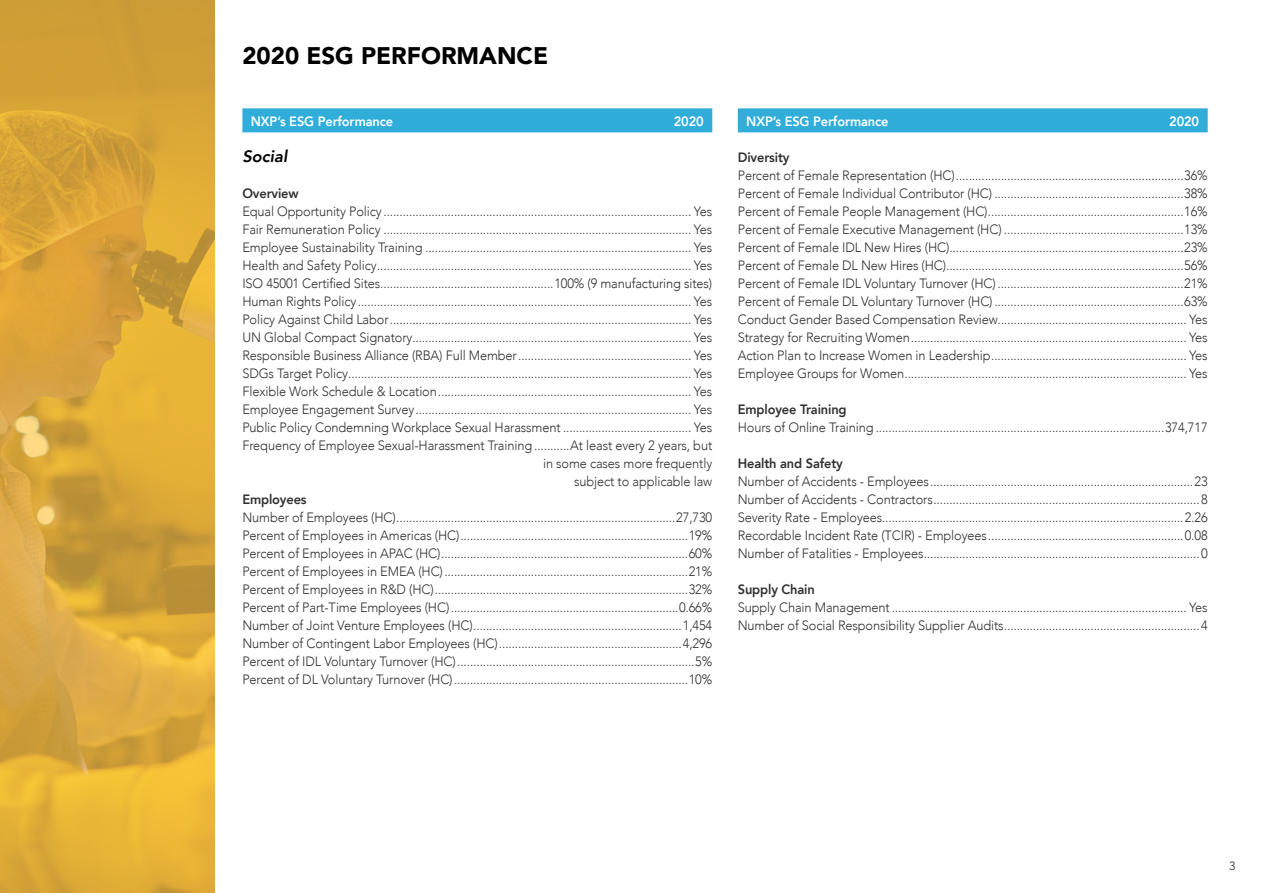
<style>
.page{position:relative;width:1263px;height:893px;background:#fff}
.page>*{position:absolute;margin:0;border:0;box-sizing:border-box;transform-origin:0 0}
.t1{font:900 24px "Avenir";color:#000}
.t2{font:italic 800 16.5px "Avenir";color:#000}
.t3{font:300 13.5px/18px "Avenir";letter-spacing:-.01em;color:#30302f;text-align:justify;scale:.95 1}
.t4{font:800 13.5px "Avenir";letter-spacing:-.01em;color:#30302f;scale:.95 1}
.t5{font:800 13.5px "Avenir";letter-spacing:-.01em;color:#fff;scale:.95 1}
.t6{font:300 12px "Avenir";color:#30302f}
</style>
<div class="page">
<div style="left:242px;top:108px;width:470px;height:24px;background:#31adda"></div>
<div style="left:738px;top:108px;width:470px;height:24px;background:#31adda"></div>
<svg style="left:0;top:0;width:215px;height:893px;background:#daa739"></svg>
<h1 class="t1" style="left:242px;top:35px;width:307px">2020 ESG PERFORMANCE</h1>
<p class="t5" style="left:251px;top:111px;width:151px">NXP’s ESG Performance</p>
<p class="t5" style="left:674px;top:111px;width:33px">2020</p>
<p class="t2" style="left:242px;top:146px;width:46px">Social</p>
<p class="t4" style="left:242px;top:183px;width:61px">Overview</p>
<p class="t3" style="left:242px;top:202px;width:496px;text-align:right">Equal Opportunity Policy ................................................................................................ Yes Fair Remuneration Policy ................................................................................................ Yes Employee Sustainability Training ................................................................................... Yes Health and Safety Policy.................................................................................................. Yes ISO 45001 Certified Sites......................................................100% (9 manufacturing sites)<br>Human Rights Policy........................................................................................................ Yes Policy Against Child Labor.............................................................................................. Yes UN Global Compact Signatory....................................................................................... Yes Responsible Business Alliance (RBA) Full Member...................................................... Yes SDGs Target Policy........................................................................................................... Yes Flexible Work Schedule &amp; Location............................................................................... Yes Employee Engagement Survey...................................................................................... Yes Public Policy Condemning Workplace Sexual Harassment ........................................ Yes Frequency of Employee Sexual-Harassment Training ...........At least every 2 years, but in some cases more frequently<br>subject to applicable law</p>
<p class="t4" style="left:242px;top:489px;width:69px">Employees</p>
<p class="t3" style="left:242px;top:508px;width:496px">Number of Employees (HC).......................................................................................27,730<br>Percent of Employees in Americas (HC).......................................................................19% Percent of Employees in APAC (HC).............................................................................60% Percent of Employees in EMEA (HC)............................................................................21% Percent of Employees in R&amp;D (HC)...............................................................................32% Percent of Part-Time Employees (HC).......................................................................0.66% Number of Joint Venture Employees (HC).................................................................1,454<br>Number of Contingent Labor Employees (HC).........................................................4,296<br>Percent of IDL Voluntary Turnover (HC)..........................................................................5% Percent of DL Voluntary Turnover (HC).........................................................................10%</p>
<p class="t5" style="left:746px;top:111px;width:151px">NXP’s ESG Performance</p>
<p class="t5" style="left:1169px;top:111px;width:33px">2020</p>
<p class="t4" style="left:738px;top:147px;width:56px">Diversity</p>
<p class="t3" style="left:738px;top:166px;width:496px">Percent of Female Representation (HC).......................................................................36% Percent of Female Individual Contributor (HC) ...........................................................38% Percent of Female People Management (HC).............................................................16% Percent of Female Executive Management (HC) ........................................................13% Percent of Female IDL New Hires (HC).........................................................................23% Percent of Female DL New Hires (HC)..........................................................................56% Percent of Female IDL Voluntary Turnover (HC) ..........................................................21% Percent of Female DL Voluntary Turnover (HC) ...........................................................63% Conduct Gender Based Compensation Review........................................................... Yes Strategy for Recruiting Women...................................................................................... Yes Action Plan to Increase Women in Leadership............................................................. Yes Employee Groups for Women........................................................................................ Yes</p>
<p class="t4" style="left:738px;top:399px;width:116px">Employee Training</p>
<p class="t3" style="left:738px;top:418px;width:496px">Hours of Online Training ..........................................................................................374,717</p>
<p class="t4" style="left:738px;top:453px;width:112px">Health and Safety</p>
<p class="t3" style="left:738px;top:472px;width:496px">Number of Accidents - Employees..................................................................................23<br>Number of Accidents - Contractors...................................................................................8<br>Severity Rate - Employees..............................................................................................2.26<br>Recordable Incident Rate (TCIR) - Employees.............................................................0.08<br>Number of Fatalities - Employees......................................................................................0</p>
<p class="t4" style="left:738px;top:579px;width:83px">Supply Chain</p>
<p class="t3" style="left:738px;top:598px;width:496px">Supply Chain Management............................................................................................ Yes<br>Number of Social Responsibility Supplier Audits.............................................................4</p>
<p class="t6" style="left:1229px;top:858px;width:8px">3</p>
</div>
